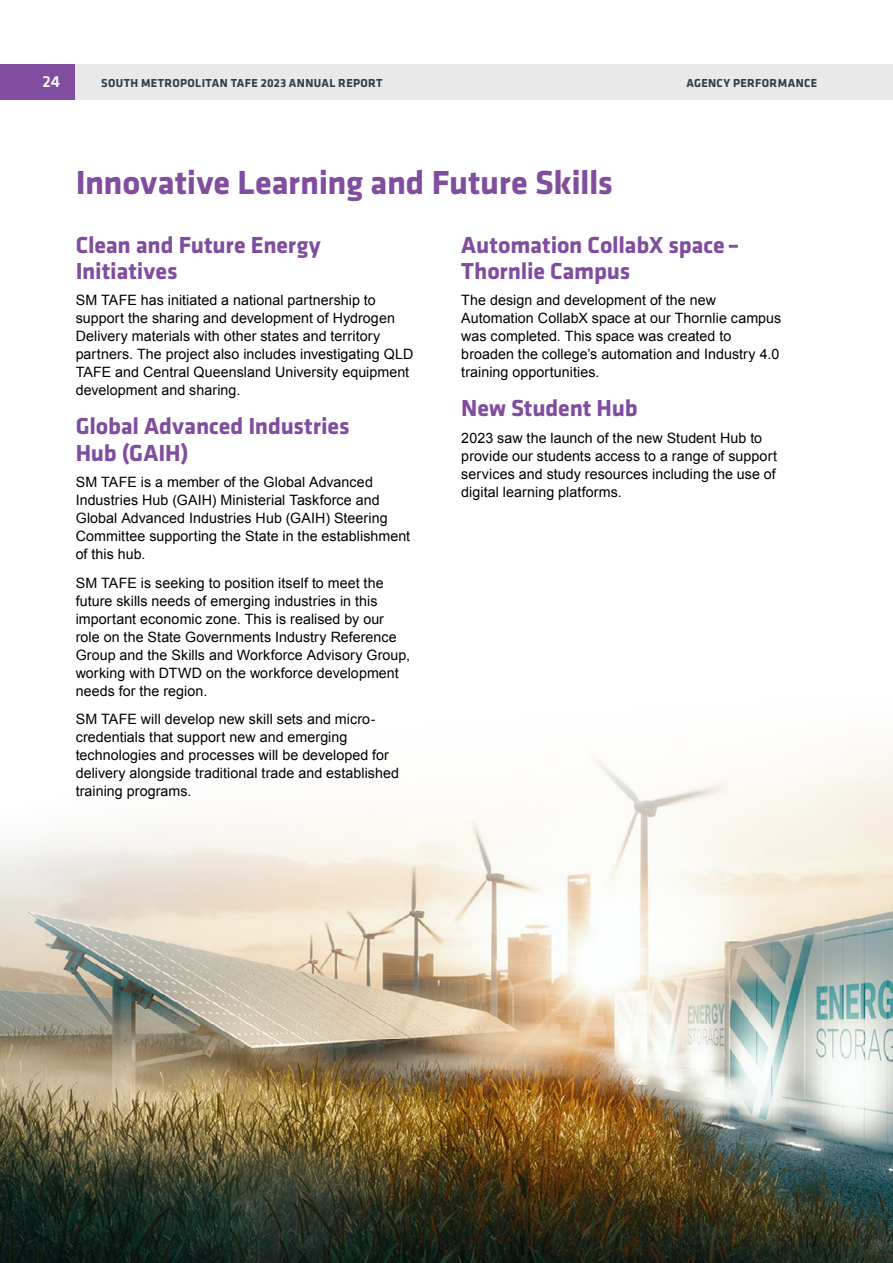
<style>
.page{position:relative;width:893px;height:1263px;background:#fff}
.page>*{position:absolute;margin:0;border:0;box-sizing:border-box;transform-origin:0 0}
.t1{font:700 34.5px "Klavika";letter-spacing:-.01em;color:#814d9e}
.t2{font:700 24px/26.2px "Klavika Basic";letter-spacing:-.005em;color:#814d9e}
.t3{font:500 16.5px "Klavika Basic";color:#fff}
.t4{font:14.25px/18px "Arial";letter-spacing:.005em;color:#000}
.t5{font:700 12px "Klavika";letter-spacing:.03em;color:#323f49}
</style>
<div class="page">
<div style="left:0;top:64px;width:76px;height:36px;background:#814d9e"></div>
<div style="left:76px;top:64px;width:371px;height:36px;background:#e9e9ea"></div>
<div style="left:447px;top:64px;width:446px;height:36px;background:#e9e9ea"></div>
<img style="left:0;top:746px;width:893px;height:517px">
<p class="t3" style="left:43px;top:71px;width:19px">24</p>
<p class="t5" style="left:101px;top:76px;width:283px">SOUTH METROPOLITAN TAFE 2023 ANNUAL REPORT</p>
<p class="t5" style="left:686px;top:76px;width:132px">AGENCY PERFORMANCE</p>
<h1 class="t1" style="left:76px;top:164px;width:539px">Innovative Learning and Future Skills</h1>
<h2 class="t2" style="left:76px;top:230px;width:247px">Clean and Future Energy<br>Initiatives</h2>
<p class="t4" style="left:76px;top:291px;width:339px">SM TAFE has initiated a national partnership to support the sharing and development of Hydrogen Delivery materials with other states and territory partners. The project also includes investigating QLD TAFE and Central Queensland University equipment development and sharing.</p>
<h2 class="t2" style="left:76px;top:412px;width:275px">Global Advanced Industries<br>Hub (GAIH)</h2>
<p class="t4" style="left:76px;top:473px;width:336px">SM TAFE is a member of the Global Advanced Industries Hub (GAIH) Ministerial Taskforce and Global Advanced Industries Hub (GAIH) Steering Committee supporting the State in the establishment of this hub.</p>
<p class="t4" style="left:76px;top:574px;width:336px">SM TAFE is seeking to position itself to meet the future skills needs of emerging industries in this important economic zone. This is realised by our role on the State Governments Industry Reference Group and the Skills and Workforce Advisory Group, working with DTWD on the workforce development needs for the region.</p>
<p class="t4" style="left:76px;top:710px;width:325px">SM TAFE will develop new skill sets and micro&shy;credentials that support new and emerging technologies and processes will be developed for delivery alongside traditional trade and established training programs.</p>
<h2 class="t2" style="left:461px;top:230px;width:279px">Automation CollabX space –<br>Thornlie Campus</h2>
<p class="t4" style="left:461px;top:291px;width:321px">The design and development of the new Automation CollabX space at our Thornlie campus was completed. This space was created to broaden the college’s automation and Industry 4.0 training opportunities.</p>
<h2 class="t2" style="left:461px;top:394px;width:178px">New Student Hub</h2>
<p class="t4" style="left:461px;top:429px;width:317px">2023 saw the launch of the new Student Hub to provide our students access to a range of support services and study resources including the use of digital learning platforms.</p>
</div>
